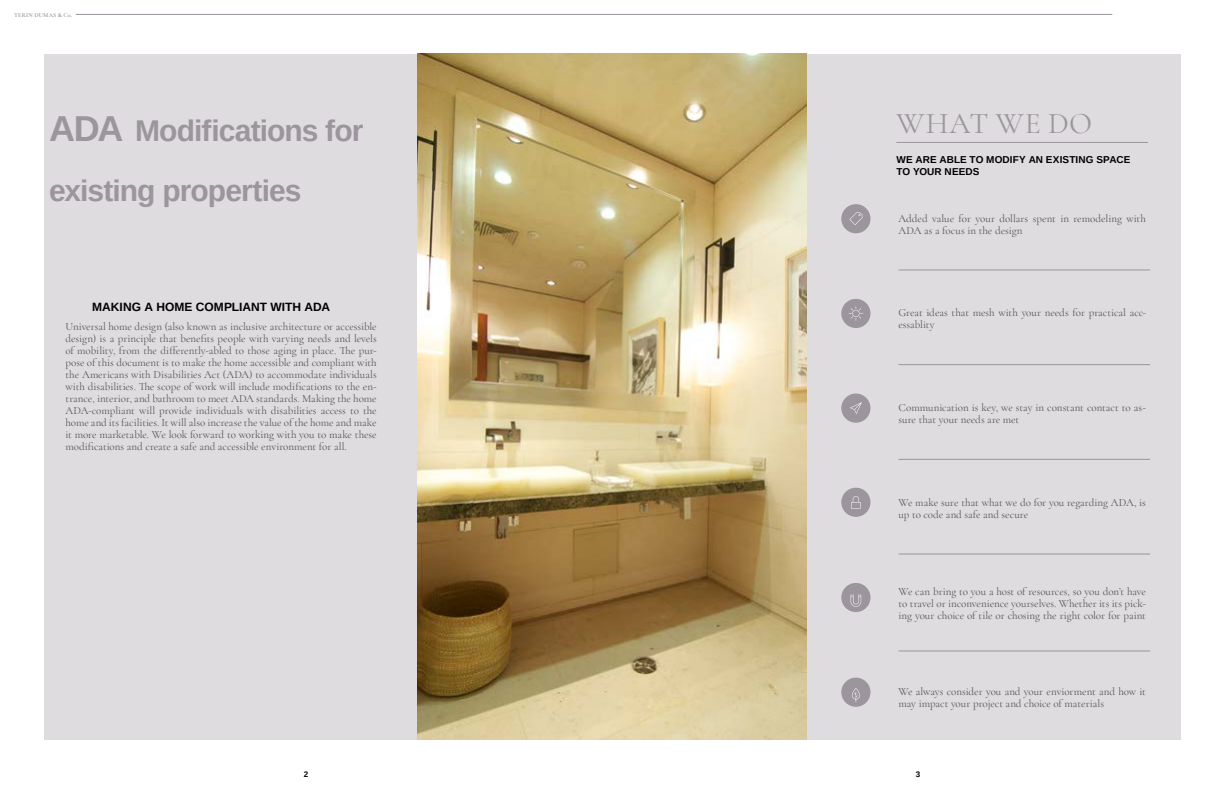
<style>
.page{position:relative;width:1224px;height:792px;background:#fff}
.page>*{position:absolute;margin:0;border:0;box-sizing:border-box;transform-origin:0 0}
.t1{font:700 30px/60px "Arimo";letter-spacing:-.03em;color:#9c959d}
.t2{font:30px "Cormorant Garamond";letter-spacing:.035em;color:#9c959d}
.t3{font:700 12px "Arimo";color:#000}
.t4{font:11px/12px "Cormorant Garamond";letter-spacing:-.005em;color:#545456}
.t5{font:700 10px/12px "Arimo";letter-spacing:.01em;color:#000}
.t6{font:700 8px "Arimo";color:#000}
.t7{font:700 6px "Cormorant Garamond";letter-spacing:.035em;color:#9c959d}
.s1{font-size:36px}
</style>
<div class="page">
<div style="left:44px;top:54px;width:524px;height:686px;background:#dedcde"></div>
<div style="left:656px;top:54px;width:524px;height:686px;background:#dedcde"></div>
<img style="left:418px;top:54px;width:388px;height:686px">
<hr style="left:76px;top:14px;width:1036px;height:1px;background:#9c959d">
<div style="left:841px;top:204px;width:29px;height:29px;background:#9c959d;border-radius:50%"></div>
<div style="left:841px;top:299px;width:29px;height:29px;background:#9c959d;border-radius:50%"></div>
<div style="left:841px;top:394px;width:29px;height:29px;background:#9c959d;border-radius:50%"></div>
<div style="left:841px;top:488px;width:29px;height:29px;background:#9c959d;border-radius:50%"></div>
<div style="left:841px;top:583px;width:29px;height:29px;background:#9c959d;border-radius:50%"></div>
<div style="left:841px;top:678px;width:29px;height:29px;background:#9c959d;border-radius:50%"></div>
<hr style="left:896px;top:142px;width:252px;height:1px;background:#9c959d">
<hr style="left:899px;top:270px;width:251px;height:1px;background:#9c959d">
<hr style="left:899px;top:364px;width:251px;height:1px;background:#9c959d">
<hr style="left:899px;top:459px;width:251px;height:1px;background:#9c959d">
<hr style="left:899px;top:554px;width:251px;height:1px;background:#9c959d">
<hr style="left:899px;top:651px;width:251px;height:1px;background:#9c959d">
<svg style="left:852px;top:688px;width:8px;height:14px"></svg>
<svg style="left:851px;top:595px;width:10px;height:12px"></svg>
<svg style="left:851px;top:496px;width:10px;height:13px"></svg>
<svg style="left:850px;top:402px;width:12px;height:12px"></svg>
<svg style="left:849px;top:306px;width:14px;height:15px"></svg>
<svg style="left:849px;top:212px;width:13px;height:13px"></svg>
<p class="t7" style="left:14px;top:11px;width:59px">TERIN DUMAS &amp; Co.</p>
<h1 class="t1" style="left:49px;top:101px;width:316px"><span class="s1">ADA</span> Modifications for existing properties</h1>
<p class="t3" style="left:92px;top:298px;width:239px">MAKING A HOME COMPLIANT WITH ADA</p>
<p class="t4" style="left:65px;top:320px;width:313px;text-align:justify">Universal home design (also known as inclusive architecture or accessible design) is a principle that benefits people with varying needs and levels of mobility, from the differently-abled to those aging in place. The pur&shy;pose of this document is to make the home accessible and compliant with the Americans with Disabilities Act (ADA) to accommodate individuals with disabilities. The scope of work will include modifications to the en&shy;trance, interior, and bathroom to meet ADA standards. Making the home ADA-compliant will provide individuals with disabilities access to the home and its facilities. It will also increase the value of the home and make it more marketable. We look forward to working with you to make these modifications and create a safe and accessible environment for all.</p>
<h1 class="t2" style="left:897px;top:105px;width:197px">WHAT WE DO</h1>
<p class="t5" style="left:896px;top:154px;width:235px">WE ARE ABLE TO MODIFY AN EXISTING SPACE<br>TO YOUR NEEDS</p>
<p class="t4" style="left:899px;top:212px;width:249px">Added value for your dollars spent in remodeling with<br>ADA as a focus in the design</p>
<p class="t4" style="left:899px;top:307px;width:249px">Great ideas that mesh with your needs for practical acc&shy;essablity</p>
<p class="t4" style="left:899px;top:402px;width:249px">Communication is key, we stay in constant contact to as&shy;sure that your needs are met</p>
<p class="t4" style="left:899px;top:496px;width:249px">We make sure that what we do for you regarding ADA, is up to code and safe and secure</p>
<p class="t4" style="left:899px;top:585px;width:249px;text-align:justify">We can bring to you a host of resources, so you don’t have to travel or inconvenience yourselves. Whether its its pick&shy;ing your choice of tile or chosing the right color for paint</p>
<p class="t4" style="left:899px;top:686px;width:249px">We always consider you and your enviorment and how it may impact your project and choice of materials</p>
<p class="t6" style="left:304px;top:769px;width:6px">2</p>
<p class="t6" style="left:916px;top:769px;width:6px">3</p>
</div>
